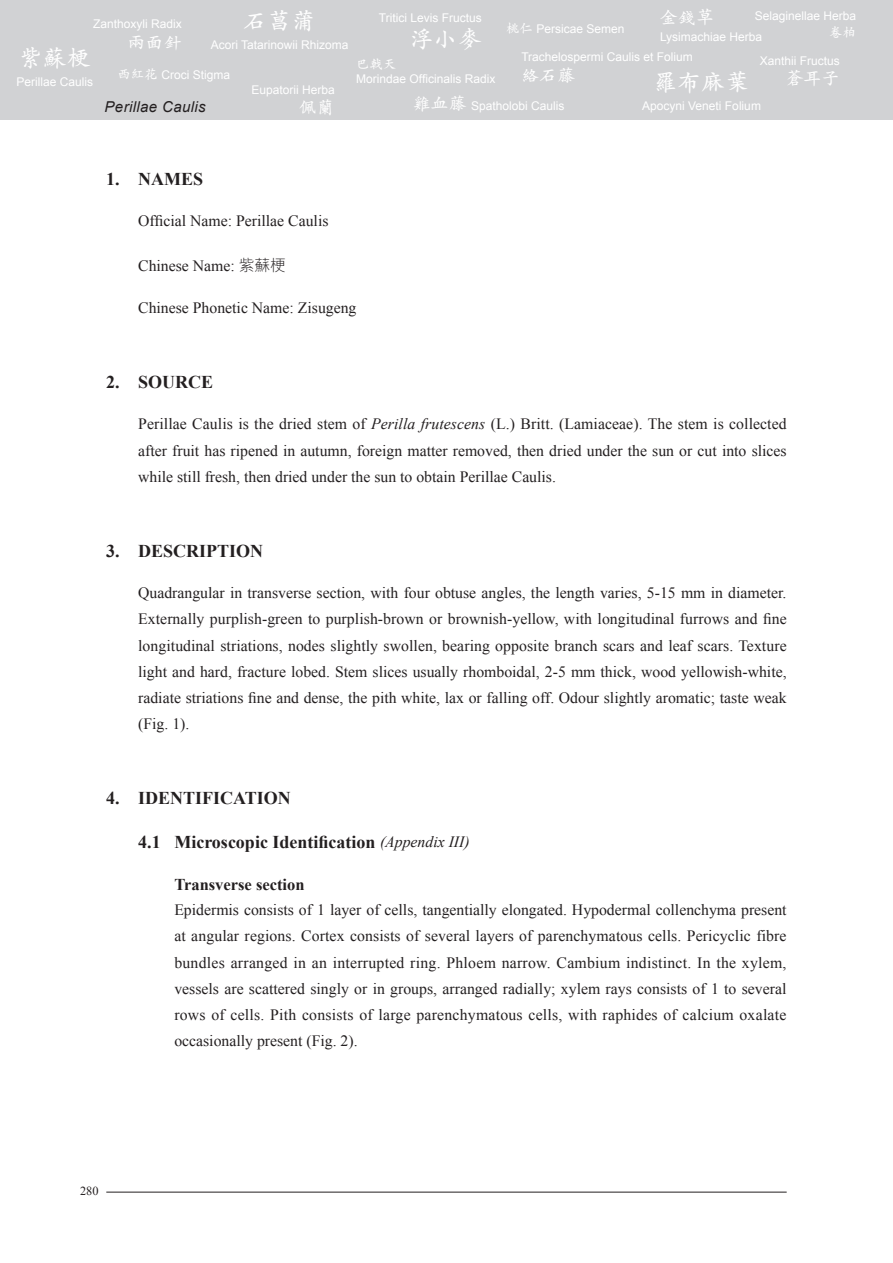
<style>
.page{position:relative;width:893px;height:1263px;background:#fff}
.page>*{position:absolute;margin:0;border:0;box-sizing:border-box;transform-origin:0 0}
.t1{font:600 24px "M Kai HK";color:#fff}
.t2{font:700 18px "Times New Roman";color:#231f20}
.t3{font:600 18px "M Kai HK";color:#fff}
.t4{font:700 16.5px "Times New Roman";color:#231f20}
.t5{font:15.75px/26.2px "Times New Roman";color:#231f20;text-align:justify}
.t6{font:italic 15px "Arial";letter-spacing:.025em;color:#231f20}
.t7{font:600 13.5px "M Kai HK";color:#fff}
.t8{font:12.3px "Times New Roman";color:#231f20}
.t9{font:12px "Arial";color:#fff}
.s1{font-family:"M Kai HK";font-weight:600;font-size:13.5px}
.s2{font-family:"M Kai HK";font-weight:600;font-size:18px}
.s3{font-family:"M Hei HK";font-weight:300}
.s4{font-style:italic}
.s5{font-weight:400;font-style:italic;font-size:15.75px}
</style>
<div class="page">
<div style="left:0;top:0;width:893px;height:119px;background:#d1d2d4"></div>
<hr style="left:106px;top:1192px;width:681px;height:1px;background:#231f20">
<p class="t1" style="left:244px;top:4px;width:73px">石菖蒲</p>
<p class="t9" style="left:211px;top:37px;width:139px">Acori Tatarinowii Rhizoma</p>
<p class="t9" style="left:93px;top:16px;width:90px">Zanthoxyli Radix</p>
<p class="t3" style="left:128px;top:30px;width:55px">兩面針</p>
<p class="t1" style="left:19px;top:41px;width:73px">紫蘇梗</p>
<p class="t9" style="left:16px;top:74px;width:78px">Perillae Caulis</p>
<p class="t9" style="left:117px;top:67px;width:114px"><span class="s1">西紅花</span> Croci Stigma</p>
<p class="t9" style="left:252px;top:82px;width:85px">Eupatorii Herba</p>
<p class="t3" style="left:299px;top:95px;width:37px">佩蘭</p>
<p class="t6" style="left:105px;top:97px;width:103px">Perillae Caulis</p>
<p class="t9" style="left:379px;top:10px;width:104px">Tritici Levis Fructus</p>
<p class="t1" style="left:410px;top:22px;width:73px">浮小麥</p>
<p class="t9" style="left:506px;top:21px;width:120px"><span class="s1">桃仁</span> Persicae Semen</p>
<p class="t3" style="left:660px;top:5px;width:55px">金錢草</p>
<p class="t9" style="left:660px;top:29px;width:104px">Lysimachiae Herba</p>
<p class="t9" style="left:755px;top:8px;width:103px">Selaginellae Herba</p>
<p class="t7" style="left:829px;top:23px;width:28px">卷柏</p>
<p class="t9" style="left:521px;top:49px;width:173px">Trachelospermi Caulis et Folium</p>
<p class="t3" style="left:521px;top:63px;width:55px">絡石藤</p>
<p class="t9" style="left:760px;top:52px;width:82px">Xanthii Fructus</p>
<p class="t3" style="left:786px;top:66px;width:55px">蒼耳子</p>
<p class="t7" style="left:356px;top:54px;width:42px">巴戟天</p>
<p class="t9" style="left:356px;top:71px;width:141px">Morindae Officinalis Radix</p>
<p class="t1" style="left:654px;top:65px;width:97px">羅布麻葉</p>
<p class="t9" style="left:642px;top:98px;width:120px">Apocyni Veneti Folium</p>
<p class="t9" style="left:413px;top:98px;width:153px"><span class="s2">雞血藤</span> Spatholobi Caulis</p>
<p class="t2" style="left:106px;top:167px;width:98px">1. NAMES</p>
<p class="t5" style="left:138px;top:208px;width:192px">Official Name: Perillae Caulis</p>
<p class="t5" style="left:138px;top:252px;width:149px">Chinese Name: <span class="s3">紫蘇梗</span></p>
<p class="t5" style="left:138px;top:294px;width:220px">Chinese Phonetic Name: Zisugeng</p>
<p class="t2" style="left:106px;top:369px;width:108px">2. SOURCE</p>
<p class="t5" style="left:138px;top:411px;width:650px">Perillae Caulis is the dried stem of <span class="s4">Perilla frutescens</span> (L.) Britt. (Lamiaceae). The stem is collected after fruit has ripened in autumn, foreign matter removed, then dried under the sun or cut into slices while still fresh, then dried under the sun to obtain Perillae Caulis.</p>
<p class="t2" style="left:106px;top:538px;width:158px">3. DESCRIPTION</p>
<p class="t5" style="left:138px;top:579px;width:650px">Quadrangular in transverse section, with four obtuse angles, the length varies, 5-15 mm in diameter.<br>Externally purplish-green to purplish-brown or brownish-yellow, with longitudinal furrows and fine longitudinal striations, nodes slightly swollen, bearing opposite branch scars and leaf scars. Texture light and hard, fracture lobed. Stem slices usually rhomboidal, 2-5 mm thick, wood yellowish-white, radiate striations fine and dense, the pith white, lax or falling off. Odour slightly aromatic; taste weak (Fig. 1).</p>
<p class="t2" style="left:106px;top:786px;width:186px">4. IDENTIFICATION</p>
<p class="t2" style="left:138px;top:829px;width:333px">4.1 Microscopic Identification <span class="s5">(Appendix III)</span></p>
<p class="t4" style="left:174px;top:872px;width:132px">Transverse section</p>
<p class="t5" style="left:174px;top:896px;width:614px">Epidermis consists of 1 layer of cells, tangentially elongated. Hypodermal collenchyma present at angular regions. Cortex consists of several layers of parenchymatous cells. Pericyclic fibre bundles arranged in an interrupted ring. Phloem narrow. Cambium indistinct. In the xylem, vessels are scattered singly or in groups, arranged radially; xylem rays consists of 1 to several rows of cells. Pith consists of large parenchymatous cells, with raphides of calcium oxalate occasionally present (Fig. 2).</p>
<p class="t8" style="left:80px;top:1182px;width:20px">280</p>
</div>
